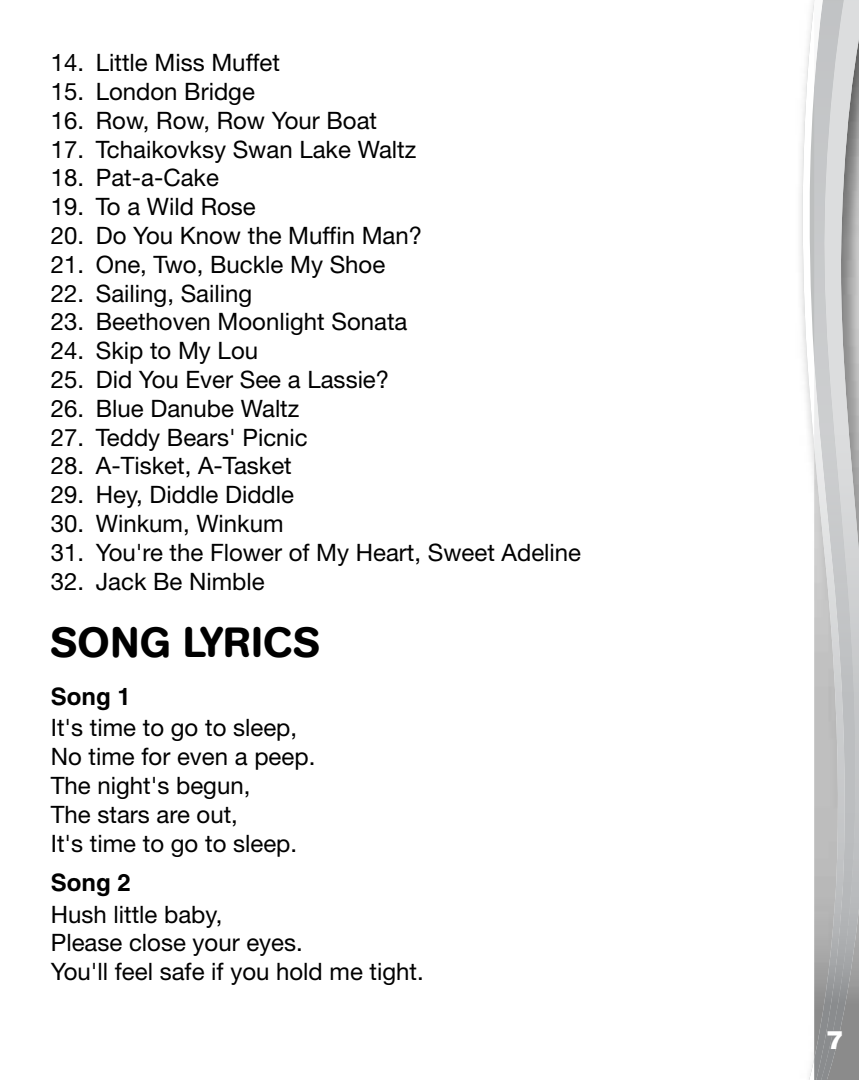
<style>
.page{position:relative;width:859px;height:1080px;background:#fff}
.page>*{position:absolute;margin:0;border:0;box-sizing:border-box;transform-origin:0 0}
.t1{font:500 42px "AG Book Rounded";letter-spacing:.02em;color:#000}
.t2{font:27px "Helvetica Black cyr Bold";color:#fff}
.t3{font:24px/28.8px "Helvetica 55 Roman";color:#000}
.t4{font:700 24px "Helvetica";color:#000}
</style>
<div class="page">
<svg style="left:802px;top:0;width:12px;height:1080px"></svg>
<img style="left:857px;top:0;width:2px;height:1080px">
<img style="left:847px;top:0;width:10px;height:1080px">
<img style="left:814px;top:0;width:33px;height:1080px">
<p class="t3" style="left:51px;top:48px;width:231px">14. Little Miss Muffet</p>
<p class="t3" style="left:51px;top:77px;width:206px">15. London Bridge</p>
<p class="t3" style="left:51px;top:105px;width:328px">16. Row, Row, Row Your Boat</p>
<p class="t3" style="left:51px;top:134px;width:367px">17. Tchaikovksy Swan Lake Waltz</p>
<p class="t3" style="left:51px;top:163px;width:170px">18. Pat-a-Cake</p>
<p class="t3" style="left:51px;top:192px;width:207px">19. To a Wild Rose</p>
<p class="t3" style="left:51px;top:221px;width:373px">20. Do You Know the Muffin Man?</p>
<p class="t3" style="left:51px;top:249px;width:336px">21. One, Two, Buckle My Shoe</p>
<p class="t3" style="left:51px;top:278px;width:203px">22. Sailing, Sailing</p>
<p class="t3" style="left:51px;top:307px;width:358px">23. Beethoven Moonlight Sonata</p>
<p class="t3" style="left:51px;top:336px;width:209px">24. Skip to My Lou</p>
<p class="t3" style="left:51px;top:365px;width:340px">25. Did You Ever See a Lassie?</p>
<p class="t3" style="left:51px;top:393px;width:250px">26. Blue Danube Waltz</p>
<p class="t3" style="left:51px;top:422px;width:259px">27. Teddy Bears' Picnic</p>
<p class="t3" style="left:51px;top:451px;width:243px">28. A-Tisket, A-Tasket</p>
<p class="t3" style="left:51px;top:480px;width:245px">29. Hey, Diddle Diddle</p>
<p class="t3" style="left:51px;top:509px;width:234px">30. Winkum, Winkum</p>
<p class="t3" style="left:51px;top:537px;width:532px">31. You're the Flower of My Heart, Sweet Adeline</p>
<p class="t3" style="left:51px;top:566px;width:215px">32. Jack Be Nimble</p>
<h1 class="t1" style="left:51px;top:618px;width:270px">SONG LYRICS</h1>
<p class="t4" style="left:51px;top:682px;width:82px">Song 1</p>
<p class="t3" style="left:51px;top:713px;width:266px">It's time to go to sleep,<br>No time for even a peep.<br>The night's begun,<br>The stars are out,<br>It's time to go to sleep.</p>
<p class="t4" style="left:51px;top:868px;width:82px">Song 2</p>
<p class="t3" style="left:51px;top:899px;width:374px">Hush little baby,<br>Please close your eyes.<br>You'll feel safe if you hold me tight.</p>
<p class="t2" style="left:827px;top:1027px;width:18px">7</p>
</div>
